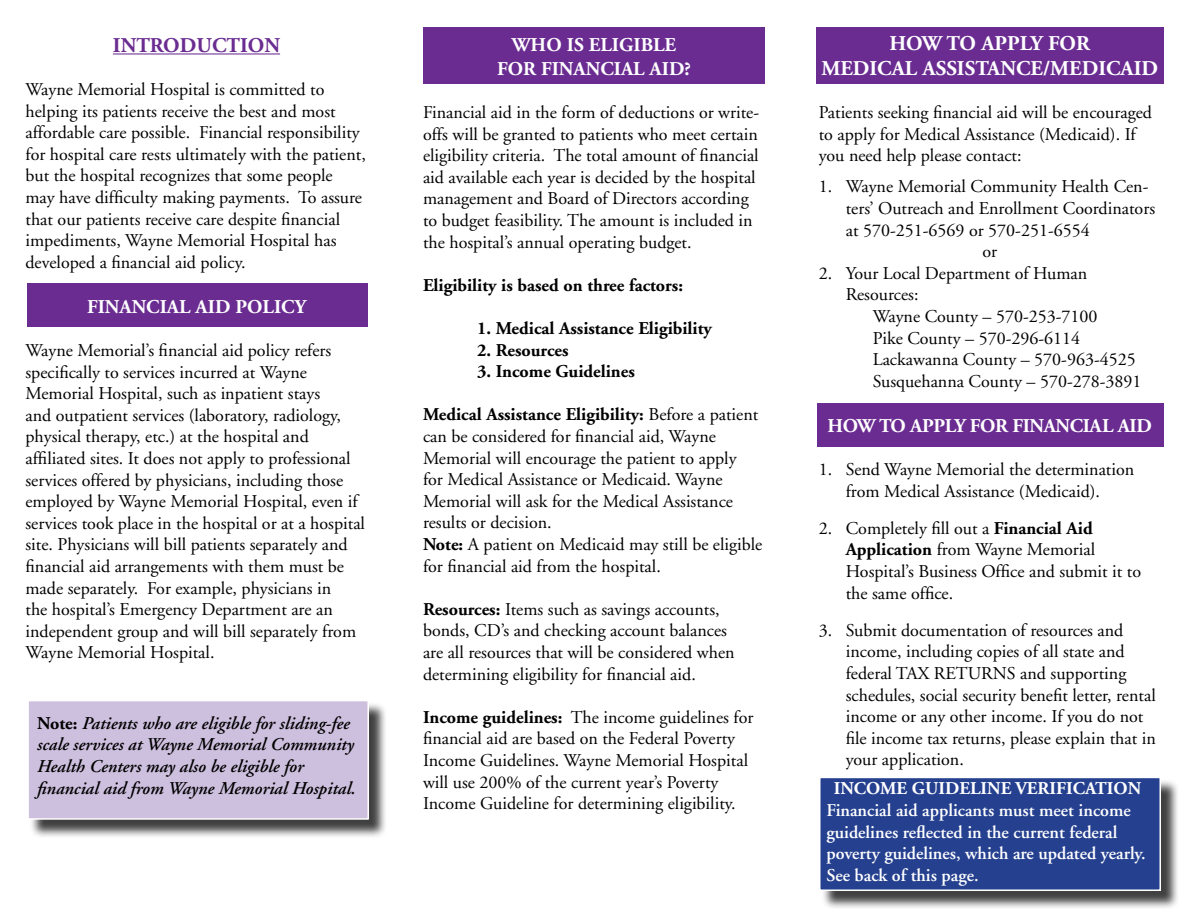
<style>
.page{position:relative;width:1188px;height:918px;background:#fff}
.page>*{position:absolute;margin:0;border:0;box-sizing:border-box;transform-origin:0 0}
.t1{font:700 21px/25.2px "Adobe Garamond";color:#fff;text-align:center}
.t2{font:700 21px "Adobe Garamond";color:#6a2c91}
.t3{font:700 19.5px/23.4px "Adobe Garamond";color:#fff;text-align:center}
.t4{font:700 19.5px "Adobe Garamond";letter-spacing:-.02em;color:#fff}
.t5{font:18px/21.6px "Adobe Garamond";color:#000}
.t6{font:italic 600 18px/21.6px "Adobe Garamond";color:#000}
.t7{font:600 18px/21.6px "Adobe Garamond";color:#fff}
.t8{font:700 18px "Adobe Garamond";color:#000}
.t9{font:700 18px "Adobe Garamond";color:#fff}
.s1{font-weight:700;font-style:normal}
.s2{font-weight:700}
</style>
<div class="page">
<div style="left:816px;top:27px;width:347px;height:56px;background:#6a2c91"></div>
<div style="left:423px;top:27px;width:342px;height:56px;background:#6a2c91"></div>
<div style="left:817px;top:403px;width:346px;height:44px;background:#6a2c91"></div>
<div style="left:28px;top:283px;width:340px;height:43px;background:#6a2c91"></div>
<div style="left:821px;top:779px;width:359px;height:130px;background:#000;opacity:.75"></div>
<div style="left:819px;top:777px;width:342px;height:114px;background:#25408f;border:2px solid #fff"></div>
<hr style="left:113px;top:53px;width:167px;height:2px;background:#6a2c91">
<div style="left:29px;top:702px;width:359px;height:136px;background:#000;opacity:.75"></div>
<div style="left:27px;top:700px;width:342px;height:120px;background:#cdbfde;border:2px solid #fff"></div>
<p class="t2" style="left:113px;top:34px;width:169px">INTRODUCTION</p>
<p class="t5" style="left:26px;top:79px;width:342px">Wayne Memorial Hospital is committed to helping its patients receive the best and most affordable care possible. Financial responsibility for hospital care rests ultimately with the patient, but the hospital recognizes that some people may have difficulty making payments. To assure that our patients receive care despite financial impediments, Wayne Memorial Hospital has developed a financial aid policy.</p>
<p class="t3" style="left:87px;top:295px;width:220px">FINANCIAL AID POLICY</p>
<p class="t5" style="left:26px;top:340px;width:341px">Wayne Memorial’s financial aid policy refers specifically to services incurred at Wayne Memorial Hospital, such as inpatient stays<br>and outpatient services (laboratory, radiology, physical therapy, etc.) at the hospital and affiliated sites. It does not apply to professional services offered by physicians, including those employed by Wayne Memorial Hospital, even if services took place in the hospital or at a hospital site. Physicians will bill patients separately and financial aid arrangements with them must be made separately. For example, physicians in<br>the hospital’s Emergency Department are an independent group and will bill separately from Wayne Memorial Hospital.</p>
<p class="t6" style="left:37px;top:713px;width:320px"><span class="s1">Note:</span> Patients who are eligible for sliding-fee scale services at Wayne Memorial Community Health Centers may also be eligible for financial aid from Wayne Memorial Hospital.</p>
<p class="t3" style="left:497px;top:34px;width:195px">WHO IS ELIGIBLE<br>FOR FINANCIAL AID?</p>
<p class="t5" style="left:423px;top:102px;width:338px">Financial aid in the form of deductions or write&shy;offs will be granted to patients who meet certain eligibility criteria. The total amount of financial aid available each year is decided by the hospital management and Board of Directors according to budget feasibility. The amount is included in the hospital’s annual operating budget.</p>
<p class="t8" style="left:423px;top:275px;width:262px">Eligibility is based on three factors:</p>
<p class="t8" style="left:477px;top:319px;width:237px">1. Medical Assistance Eligibility</p>
<p class="t8" style="left:477px;top:340px;width:93px">2. Resources</p>
<p class="t8" style="left:477px;top:362px;width:159px">3. Income Guidelines</p>
<p class="t5" style="left:423px;top:404px;width:341px"><span class="s2">Medical Assistance Eligibility:</span> Before a patient can be considered for financial aid, Wayne Memorial will encourage the patient to apply<br>for Medical Assistance or Medicaid. Wayne Memorial will ask for the Medical Assistance results or decision.<br><span class="s2">Note:</span> A patient on Medicaid may still be eligible for financial aid from the hospital.</p>
<p class="t5" style="left:423px;top:599px;width:313px"><span class="s2">Resources:</span> Items such as savings accounts, bonds, CD’s and checking account balances are all resources that will be considered when determining eligibility for financial aid.</p>
<p class="t5" style="left:423px;top:707px;width:332px"><span class="s2">Income guidelines:</span> The income guidelines for financial aid are based on the Federal Poverty Income Guidelines. Wayne Memorial Hospital will use 200% of the current year’s Poverty Income Guideline for determining eligibility.</p>
<p class="t1" style="left:821px;top:31px;width:338px">HOW TO APPLY FOR<br>MEDICAL ASSISTANCE/MEDICAID</p>
<p class="t5" style="left:819px;top:102px;width:335px">Patients seeking financial aid will be encouraged to apply for Medical Assistance (Medicaid). If you need help please contact:</p>
<p class="t5" style="left:819px;top:176px;width:331px">1. Wayne Memorial Community Health Cen-</p>
<p class="t5" style="left:846px;top:198px;width:311px">ters’ Outreach and Enrollment Coordinators</p>
<p class="t5" style="left:846px;top:220px;width:246px">at 570-251-6569 or 570-251-6554</p>
<p class="t5" style="left:982px;top:241px;width:16px">or</p>
<p class="t5" style="left:846px;top:263px;width:243px;text-indent:-27px">2. Your Local Department of Human<br>Resources:</p>
<p class="t5" style="left:873px;top:306px;width:270px">Wayne County – 570-253-7100<br>Pike County – 570-296-6114<br>Lackawanna County – 570-963-4525<br>Susquehanna County – 570-278-3891</p>
<p class="t4" style="left:828px;top:415px;width:326px">HOW TO APPLY FOR FINANCIAL AID</p>
<p class="t5" style="left:819px;top:459px;width:317px;text-align:center">1. Send Wayne Memorial the determination from Medical Assistance (Medicaid).</p>
<p class="t5" style="left:846px;top:518px;width:297px;text-indent:-27px">2. Completely fill out a <span class="s2">Financial Aid<br>Application</span> from Wayne Memorial<br>Hospital’s Business Office and submit it to the same office.</p>
<p class="t5" style="left:846px;top:620px;width:312px;text-indent:-27px">3. Submit documentation of resources and income, including copies of all state and federal TAX RETURNS and supporting schedules, social security benefit letter, rental income or any other income. If you do not file income tax returns, please explain that in your application.</p>
<p class="t9" style="left:834px;top:779px;width:309px">INCOME GUIDELINE VERIFICATION</p>
<p class="t7" style="left:826px;top:800px;width:321px">Financial aid applicants must meet income guidelines reflected in the current federal poverty guidelines, which are updated yearly.<br>See back of this page.</p>
</div>
